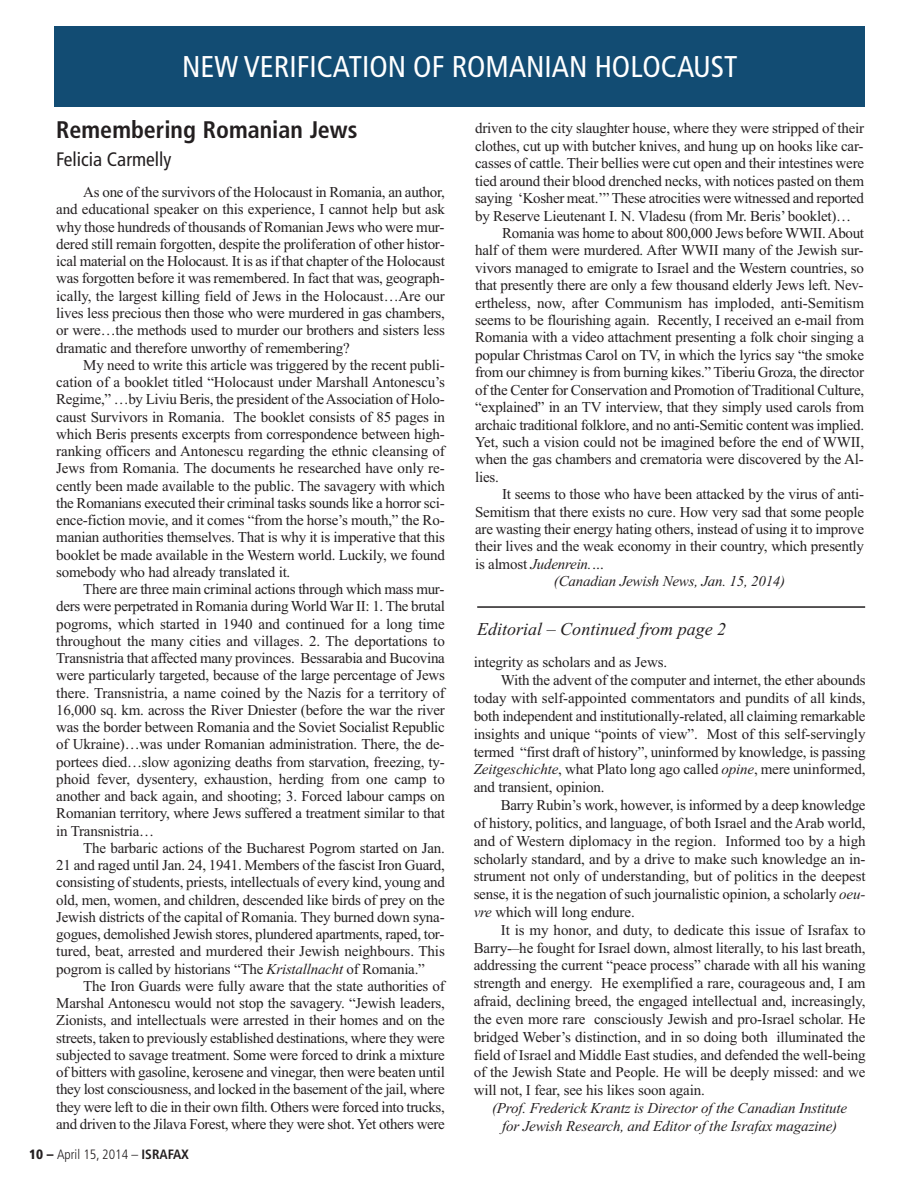
<style>
.page{position:relative;width:919px;height:1188px;background:#fff}
.page>*{position:absolute;margin:0;border:0;box-sizing:border-box;transform-origin:0 0}
.t1{font:condensed 30px "Frutiger LT Std";color:#fff}
.t2{font:700 condensed 24px "Frutiger LT Std";color:#231f20}
.t3{font:condensed 19.5px "Frutiger LT Std";color:#231f20}
.t4{font:italic 18px "Times New Roman";color:#231f20}
.t5{font:15px/17.2px "Times New Roman";letter-spacing:-.015em;color:#231f20;text-align:justify}
.t6{font:italic 15px/17.9px "Times New Roman";letter-spacing:-.01em;color:#231f20;text-align:center}
.t7{font:300 condensed 13.5px "Frutiger LT Std";color:#231f20}
.s1{font-style:italic}
.s2{font-weight:900}
.s3{font-weight:700}
.s4{font-style:normal}
</style>
<div class="page">
<div style="left:55px;top:27px;width:809px;height:80px;background:#124c73"></div>
<hr style="left:477px;top:606px;width:387px;height:2px;background:#231f20">
<h1 class="t1" style="left:182px;top:49px;width:557px">NEW VERIFICATION OF ROMANIAN HOLOCAUST</h1>
<h2 class="t2" style="left:56px;top:120px;width:302px">Remembering Romanian Jews</h2>
<h3 class="t3" style="left:56px;top:148px;width:117px">Felicia Carmelly</h3>
<p class="t5" style="left:56px;top:185px;width:390px;text-indent:27px">As one of the survivors of the Holocaust in Romania, an author, and educational speaker on this experience, I cannot help but ask why those hundreds of thousands of Romanian Jews who were mur&shy;dered still remain forgotten, despite the proliferation of other histor&shy;ical material on the Holocaust. It is as if that chapter of the Holocaust was forgotten before it was remembered. In fact that was, geograph&shy;ically, the largest killing field of Jews in the Holocaust…Are our lives less precious then those who were murdered in gas chambers, or were…the methods used to murder our brothers and sisters less dramatic and therefore unworthy of remembering?</p>
<p class="t5" style="left:56px;top:357px;width:390px;text-indent:27px">My need to write this article was triggered by the recent publi&shy;cation of a booklet titled “Holocaust under Marshall Antonescu’s Regime,” …by Liviu Beris, the president of the Association of Holo&shy;caust Survivors in Romania. The booklet consists of 85 pages in which Beris presents excerpts from correspondence between high&shy;ranking officers and Antonescu regarding the ethnic cleansing of Jews from Romania. The documents he researched have only re&shy;cently been made available to the public. The savagery with which the Romanians executed their criminal tasks sounds like a horror sci&shy;ence-fiction movie, and it comes “from the horse’s mouth,” the Ro&shy;manian authorities themselves. That is why it is imperative that this booklet be made available in the Western world. Luckily, we found somebody who had already translated it.</p>
<p class="t5" style="left:56px;top:582px;width:390px;text-indent:27px">There are three main criminal actions through which mass mur&shy;ders were perpetrated in Romania during World War II: 1. The brutal pogroms, which started in 1940 and continued for a long time throughout the many cities and villages. 2. The deportations to Transnistria that affected many provinces. Bessarabia and Bucovina were particularly targeted, because of the large percentage of Jews there. Transnistria, a name coined by the Nazis for a territory of 16,000 sq. km. across the River Dniester (before the war the river was the border between Romania and the Soviet Socialist Republic of Ukraine)…was under Romanian administration. There, the de&shy;portees died…slow agonizing deaths from starvation, freezing, ty&shy;phoid fever, dysentery, exhaustion, herding from one camp to another and back again, and shooting; 3. Forced labour camps on Romanian territory, where Jews suffered a treatment similar to that in Transnistria…</p>
<p class="t5" style="left:56px;top:840px;width:390px;text-indent:27px">The barbaric actions of the Bucharest Pogrom started on Jan.<br>21 and raged until Jan. 24, 1941. Members of the fascist Iron Guard, consisting of students, priests, intellectuals of every kind, young and old, men, women, and children, descended like birds of prey on the Jewish districts of the capital of Romania. They burned down syna&shy;gogues, demolished Jewish stores, plundered apartments, raped, tor&shy;tured, beat, arrested and murdered their Jewish neighbours. This pogrom is called by historians “The <span class="s1">Kristallnacht</span> of Romania.”</p>
<p class="t5" style="left:56px;top:978px;width:390px;text-indent:27px">The Iron Guards were fully aware that the state authorities of Marshal Antonescu would not stop the savagery. “Jewish leaders, Zionists, and intellectuals were arrested in their homes and on the streets, taken to previously established destinations, where they were subjected to savage treatment. Some were forced to drink a mixture of bitters with gasoline, kerosene and vinegar, then were beaten until they lost consciousness, and locked in the basement of the jail, where they were left to die in their own filth. Others were forced into trucks, and driven to the Jilava Forest, where they were shot. Yet others were</p>
<p class="t7" style="left:29px;top:1146px;width:161px"><span class="s2">10 –</span> April 15, 2014 – <span class="s3">ISRAFAX</span></p>
<p class="t5" style="left:475px;top:121px;width:390px">driven to the city slaughter house, where they were stripped of their</p>
<p class="t5" style="left:475px;top:139px;width:390px">clothes, cut up with butcher knives, and hung up on hooks like car-</p>
<p class="t5" style="left:475px;top:156px;width:390px">casses of cattle. Their bellies were cut open and their intestines were</p>
<p class="t5" style="left:475px;top:173px;width:390px">tied around their blood drenched necks, with notices pasted on them</p>
<p class="t5" style="left:475px;top:191px;width:390px">saying ‘Kosher meat.’” These atrocities were witnessed and reported</p>
<p class="t5" style="left:475px;top:208px;width:377px">by Reserve Lieutenant I. N. Vladesu (from Mr. Beris’ booklet)…</p>
<p class="t5" style="left:502px;top:226px;width:363px">Romania was home to about 800,000 Jews before WWII. About</p>
<p class="t5" style="left:475px;top:243px;width:389px">half of them were murdered. After WWII many of the Jewish sur-</p>
<p class="t5" style="left:475px;top:260px;width:390px">vivors managed to emigrate to Israel and the Western countries, so</p>
<p class="t5" style="left:475px;top:278px;width:390px">that presently there are only a few thousand elderly Jews left. Nev-</p>
<p class="t5" style="left:475px;top:295px;width:390px">ertheless, now, after Communism has imploded, anti-Semitism</p>
<p class="t5" style="left:475px;top:313px;width:390px">seems to be flourishing again. Recently, I received an e-mail from</p>
<p class="t5" style="left:475px;top:330px;width:390px">Romania with a video attachment presenting a folk choir singing a</p>
<p class="t5" style="left:475px;top:348px;width:390px">popular Christmas Carol on TV, in which the lyrics say “the smoke</p>
<p class="t5" style="left:475px;top:365px;width:390px">from our chimney is from burning kikes.” Tiberiu Groza, the director</p>
<p class="t5" style="left:475px;top:382px;width:390px">of the Center for Conservation and Promotion of Traditional Culture,</p>
<p class="t5" style="left:475px;top:400px;width:390px">“explained” in an TV interview, that they simply used carols from</p>
<p class="t5" style="left:475px;top:417px;width:390px">archaic traditional folklore, and no anti-Semitic content was implied.</p>
<p class="t5" style="left:475px;top:435px;width:390px">Yet, such a vision could not be imagined before the end of WWII,</p>
<p class="t5" style="left:475px;top:452px;width:390px">when the gas chambers and crematoria were discovered by the Al-</p>
<p class="t5" style="left:475px;top:469px;width:25px">lies.</p>
<p class="t5" style="left:502px;top:487px;width:363px">It seems to those who have been attacked by the virus of anti-</p>
<p class="t5" style="left:475px;top:504px;width:390px">Semitism that there exists no cure. How very sad that some people</p>
<p class="t5" style="left:475px;top:522px;width:390px">are wasting their energy hating others, instead of using it to improve</p>
<p class="t5" style="left:475px;top:539px;width:390px">their lives and the weak economy in their country, which presently</p>
<p class="t6" style="left:475px;top:556px;width:131px"><span class="s4">is almost</span> Judenrein.…</p>
<p class="t6" style="left:553px;top:574px;width:233px">(Canadian Jewish News, Jan. 15, 2014)</p>
<p class="t4" style="left:477px;top:622px;width:250px">Editorial – Continued from page 2</p>
<p class="t5" style="left:473px;top:655px;width:195px">integrity as scholars and as Jews.</p>
<p class="t5" style="left:500px;top:673px;width:366px">With the advent of the computer and internet, the ether abounds</p>
<p class="t5" style="left:473px;top:691px;width:393px">today with self-appointed commentators and pundits of all kinds,</p>
<p class="t5" style="left:473px;top:708px;width:393px">both independent and institutionally-related, all claiming remarkable</p>
<p class="t5" style="left:473px;top:726px;width:393px">insights and unique “points of view”. Most of this self-servingly</p>
<p class="t5" style="left:473px;top:744px;width:393px">termed “first draft of history”, uninformed by knowledge, is passing</p>
<p class="t5" style="left:473px;top:762px;width:393px"><span class="s1">Zeitgeschichte</span>, what Plato long ago called <span class="s1">opine</span>, mere uninformed,</p>
<p class="t5" style="left:473px;top:780px;width:132px">and transient, opinion.</p>
<p class="t5" style="left:500px;top:798px;width:366px">Barry Rubin’s work, however, is informed by a deep knowledge</p>
<p class="t5" style="left:473px;top:815px;width:393px">of history, politics, and language, of both Israel and the Arab world,</p>
<p class="t5" style="left:473px;top:833px;width:393px">and of Western diplomacy in the region. Informed too by a high</p>
<p class="t5" style="left:473px;top:851px;width:393px">scholarly standard, and by a drive to make such knowledge an in-</p>
<p class="t5" style="left:473px;top:869px;width:393px">strument not only of understanding, but of politics in the deepest</p>
<p class="t5" style="left:473px;top:887px;width:393px">sense, it is the negation of such journalistic opinion, a scholarly <span class="s1">oeu-</span></p>
<p class="t5" style="left:473px;top:904px;width:162px"><span class="s1">vre</span> which will long endure.</p>
<p class="t5" style="left:500px;top:922px;width:366px">It is my honor, and duty, to dedicate this issue of Israfax to</p>
<p class="t5" style="left:473px;top:940px;width:393px">Barry-–he fought for Israel down, almost literally, to his last breath,</p>
<p class="t5" style="left:473px;top:958px;width:393px">addressing the current “peace process” charade with all his waning</p>
<p class="t5" style="left:473px;top:976px;width:393px">strength and energy. He exemplified a rare, courageous and, I am</p>
<p class="t5" style="left:473px;top:994px;width:393px">afraid, declining breed, the engaged intellectual and, increasingly,</p>
<p class="t5" style="left:473px;top:1011px;width:393px">the even more rare consciously Jewish and pro-Israel scholar. He</p>
<p class="t5" style="left:473px;top:1029px;width:393px">bridged Weber’s distinction, and in so doing both illuminated the</p>
<p class="t5" style="left:473px;top:1047px;width:393px">field of Israel and Middle East studies, and defended the well-being</p>
<p class="t5" style="left:473px;top:1065px;width:393px">of the Jewish State and People. He will be deeply missed: and we</p>
<p class="t5" style="left:473px;top:1083px;width:232px">will not, I fear, see his likes soon again.</p>
<p class="t6" style="left:492px;top:1100px;width:356px">(Prof. Frederick Krantz is Director of the Canadian Institute for Jewish Research, and Editor of the Israfax magazine)</p>
</div>
